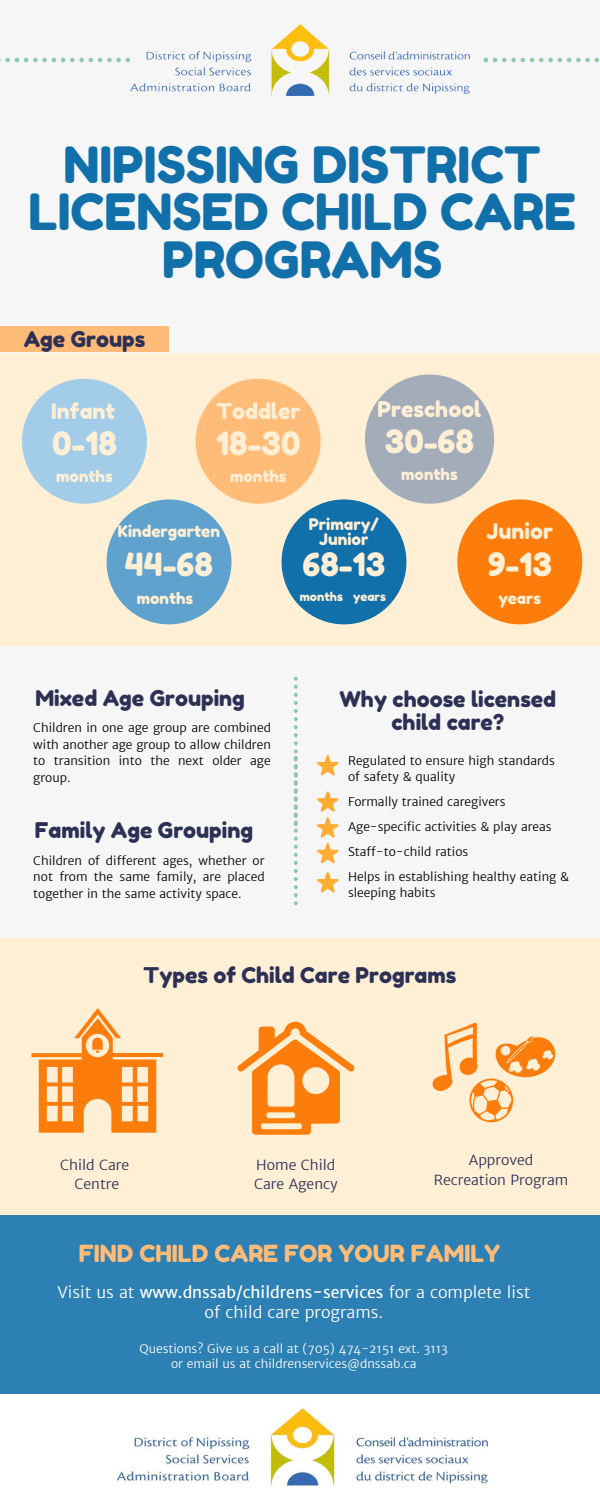
<style>
.page{position:relative;width:600px;height:1500px;background:#fff}
.page>*{position:absolute;margin:0;border:0;box-sizing:border-box;transform-origin:0 0}
.t1{font:50px/47.2px "Fredoka One";color:#1170aa;text-align:center}
.t2{font:32px "Fredoka One";color:#ffefd5}
.t3{font:23.6px "Fredoka One";color:#ffbc79}
.t4{font:21.6px/23.2px "Fredoka One";color:#2d3055;text-align:center}
.t5{font:21.6px "Fredoka One";color:#ffefd5}
.t6{font:300 16px/19.5px "Merriweather Sans";color:#fff;text-align:center}
.t7{font:16px/15px "Fredoka One";color:#ffefd5;text-align:center}
.t8{font:15.7px "Fredoka One";color:#ffefd5}
.t9{font:300 14px/19.5px "Merriweather Sans";color:#2d3055;text-align:center}
.t10{font:300 12px/16.5px "Merriweather Sans";color:#000}
.t11{font:300 12px/15px "Merriweather Sans";color:#fff;text-align:center}
.t12{font:12px "Fredoka One";color:#ffefd5}
.s1{font-weight:400}
</style>
<div class="page">
<div style="left:0;top:628px;width:600px;height:310px;background:#f6f6f6"></div>
<div style="left:0;top:353px;width:600px;height:293px;background:#ffefd5"></div>
<div style="left:0;top:0;width:600px;height:353px;background:#f6f6f6"></div>
<svg style="left:0;top:58px;width:130px;height:4px"></svg>
<svg style="left:484px;top:58px;width:115px;height:4px"></svg>
<img style="left:130px;top:25px;width:339px;height:70px">
<div style="left:0;top:327px;width:169px;height:25px;background:#ffbc79"></div>
<svg style="left:294px;top:677px;width:4px;height:228px"></svg>
<svg style="left:22px;top:375px;width:560px;height:249px"></svg>
<svg style="left:317px;top:755px;width:21px;height:21px"></svg>
<svg style="left:317px;top:791px;width:21px;height:72px"></svg>
<svg style="left:317px;top:872px;width:21px;height:21px"></svg>
<div style="left:0;top:938px;width:600px;height:277px;background:#ffefd5"></div>
<svg style="left:238px;top:1022px;width:115px;height:113px"></svg>
<svg style="left:433px;top:1023px;width:122px;height:99px"></svg>
<svg style="left:39px;top:1008px;width:117px;height:125px"></svg>
<svg style="left:31px;top:1053px;width:51px;height:4px"></svg>
<hr style="left:112px;top:1053px;width:51px;height:4px;background:#fc7d0b">
<div style="left:0;top:1215px;width:600px;height:179px;background:#2c80b3"></div>
<img style="left:117px;top:1407px;width:370px;height:79px">
<h1 class="t1" style="left:28px;top:141px;width:549px">NIPISSING DISTRICT<br>LICENSED CHILD CARE<br>PROGRAMS</h1>
<h3 class="t4" style="left:24px;top:328px;width:123px">Age Groups</h3>
<h3 class="t5" style="left:51px;top:398px;width:66px">Infant</h3>
<h3 class="t5" style="left:216px;top:398px;width:85px">Toddler</h3>
<h2 class="t2" style="left:216px;top:424px;width:86px">18-30</h2>
<h3 class="t8" style="left:230px;top:467px;width:58px">months</h3>
<h2 class="t2" style="left:52px;top:424px;width:66px">0-18</h2>
<h3 class="t8" style="left:56px;top:467px;width:58px">months</h3>
<h3 class="t5" style="left:378px;top:396px;width:105px">Preschool</h3>
<h2 class="t2" style="left:385px;top:422px;width:91px">30-68</h2>
<h3 class="t8" style="left:401px;top:465px;width:58px">months</h3>
<h3 class="t7" style="left:118px;top:524px;width:104px">Kindergarten</h3>
<h2 class="t2" style="left:125px;top:545px;width:90px">44-68</h2>
<h3 class="t8" style="left:137px;top:589px;width:58px">months</h3>
<h3 class="t7" style="left:309px;top:516px;width:72px">Primary/<br>Junior</h3>
<h2 class="t2" style="left:302px;top:545px;width:84px">68-13</h2>
<p class="t12" style="left:300px;top:589px;width:88px">months years</p>
<h3 class="t5" style="left:487px;top:518px;width:68px">Junior</h3>
<h2 class="t2" style="left:488px;top:545px;width:66px">9-13</h2>
<h3 class="t8" style="left:498px;top:589px;width:44px">years</h3>
<h3 class="t4" style="left:35px;top:687px;width:211px">Mixed Age Grouping</h3>
<p class="t10" style="left:33px;top:720px;width:239px;text-align:justify">Children in one age group are combined with another age group to allow children to transition into the next older age group.</p>
<h3 class="t4" style="left:35px;top:819px;width:220px">Family Age Grouping</h3>
<p class="t10" style="left:33px;top:852px;width:233px;text-align:justify">Children of different ages, whether or not from the same family, are placed together in the same activity space.</p>
<h3 class="t4" style="left:339px;top:687px;width:218px">Why choose licensed child care?</h3>
<p class="t10" style="left:348px;top:752px;width:208px">Regulated to ensure high standards of safety &amp; quality</p>
<p class="t10" style="left:348px;top:790px;width:223px;line-height:24.8px">Formally trained caregivers<br>Age-specific activities &amp; play areas<br>Staff-to-child ratios<br>Helps in establishing healthy eating &amp;</p>
<p class="t10" style="left:348px;top:885px;width:89px">sleeping habits</p>
<h3 class="t4" style="left:144px;top:963px;width:314px">Types of Child Care Programs</h3>
<p class="t9" style="left:60px;top:1155px;width:71px">Child Care<br>Centre</p>
<p class="t9" style="left:254px;top:1155px;width:85px;text-align:left">Home Child<br>Care Agency</p>
<p class="t9" style="left:434px;top:1151px;width:136px">Approved<br>Recreation Program</p>
<h3 class="t3" style="left:79px;top:1239px;width:423px">FIND CHILD CARE FOR YOUR FAMILY</h3>
<h3 class="t6" style="left:57px;top:1283px;width:474px">Visit us at <span class="s1">www.dnssab/childrens-services</span> for a complete list of child care programs.</h3>
<p class="t11" style="left:140px;top:1342px;width:310px">Questions? Give us a call at (705) 474-2151 ext. 3113 or email us at childrenservices@dnssab.ca</p>
</div>
